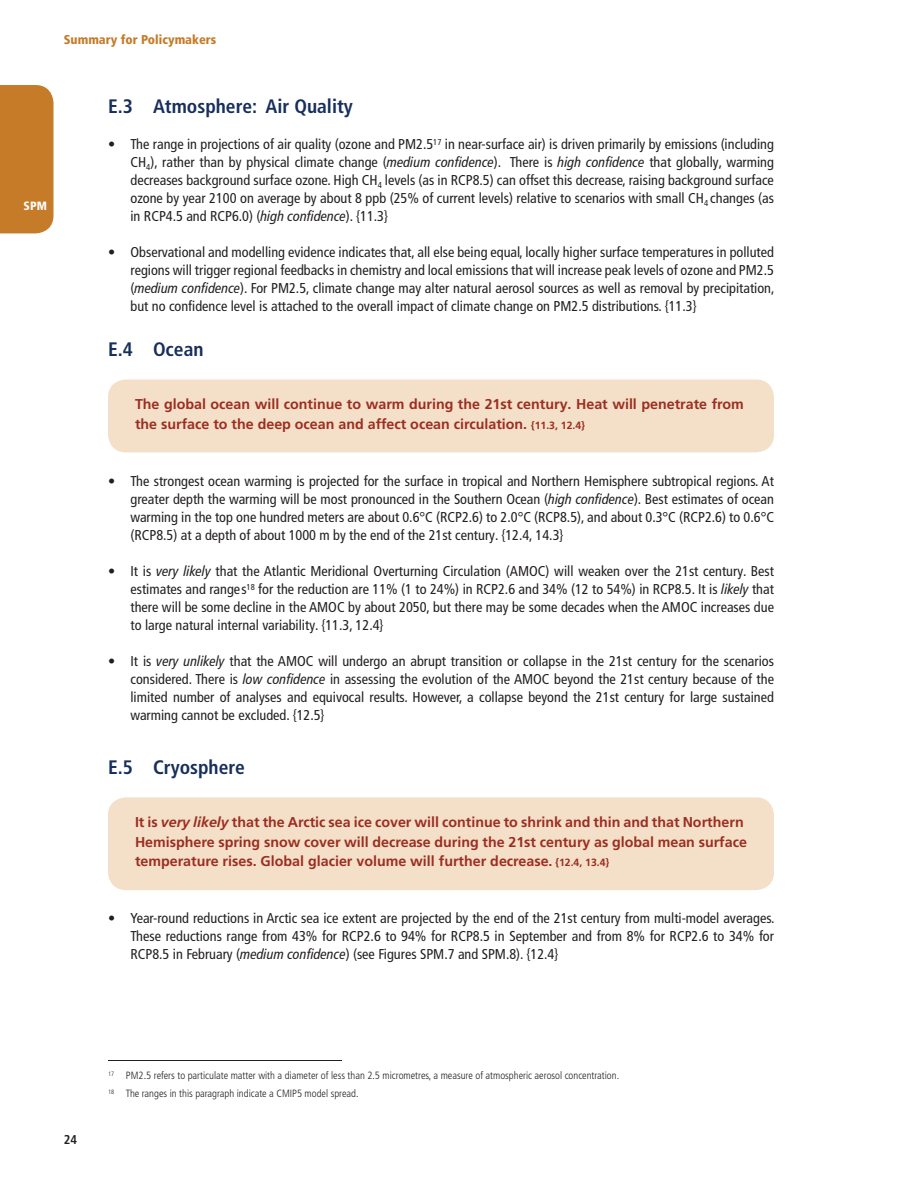
<style>
.page{position:relative;width:918px;height:1188px;background:#fff}
.page>*{position:absolute;margin:0;border:0;box-sizing:border-box;transform-origin:0 0}
.Subhead_1_1{font:700 condensed 19.5px "Frutiger LT Pro";color:#172f5b}
.Bulleted_Body{font:condensed 14.25px/18px "Frutiger LT Pro";color:#231f20;text-align:justify}
.SPM_TFE_Box_Body{font:700 14.25px/19.5px "Frutiger LT Pro";color:#9c2e21}
.t1{font:900 condensed 12.75px "Frutiger LT Pro";color:#c57b28}
.t2{font:700 condensed 12.75px "Frutiger LT Pro";color:#231f20}
.t3{font:900 condensed 12px "Frutiger LT Pro";color:#fff}
.Footnote{font:300 condensed 10.5px "Frutiger LT Pro";color:#231f20}
.s1{font-style:italic}
.s2{font-size:10.5px}
</style>
<div class="page">
<div style="left:0;top:85px;width:54px;height:148px;background:#c57b28"></div>
<div style="left:108px;top:380px;width:666px;height:72px;background:#f4e0c9;border-radius:18px"></div>
<div style="left:108px;top:797px;width:666px;height:93px;background:#f4e0c9;border-radius:18px"></div>
<hr style="left:108px;top:1060px;width:234px;height:1px;background:#231f20">
<p class="t1" style="left:64px;top:32px;width:154px">Summary for Policymakers</p>
<p class="t3" style="left:24px;top:199px;width:25px">SPM</p>
<p class="Subhead_1_1" style="left:108px;top:95px;width:246px">E.3 Atmosphere: Air Quality</p>
<p class="Bulleted_Body" style="left:130px;top:135px;width:645px;text-indent:-22px">• The range in projections of air quality (ozone and PM2.5<sup>17</sup> in near-surface air) is driven primarily by emissions (including CH<sub>4</sub>), rather than by physical climate change (<span class="s1">medium confidence</span>). There is <span class="s1">high confidence</span> that globally, warming decreases background surface ozone. High CH<sub>4</sub> levels (as in RCP8.5) can offset this decrease, raising background surface ozone by year 2100 on average by about 8 ppb (25% of current levels) relative to scenarios with small CH<sub>4</sub> changes (as in RCP4.5 and RCP6.0) (<span class="s1">high confidence</span>). {11.3}</p>
<p class="Bulleted_Body" style="left:130px;top:243px;width:646px;text-indent:-22px">• Observational and modelling evidence indicates that, all else being equal, locally higher surface temperatures in polluted regions will trigger regional feedbacks in chemistry and local emissions that will increase peak levels of ozone and PM2.5 (<span class="s1">medium confidence</span>). For PM2.5, climate change may alter natural aerosol sources as well as removal by precipitation, but no confidence level is attached to the overall impact of climate change on PM2.5 distributions. {11.3}</p>
<p class="Subhead_1_1" style="left:108px;top:338px;width:97px">E.4 Ocean</p>
<p class="SPM_TFE_Box_Body" style="left:135px;top:394px;width:610px">The global ocean will continue to warm during the 21st century. Heat will penetrate from the surface to the deep ocean and affect ocean circulation. <span class="s2">{11.3, 12.4}</span></p>
<p class="Bulleted_Body" style="left:130px;top:472px;width:645px;text-indent:-22px">• The strongest ocean warming is projected for the surface in tropical and Northern Hemisphere subtropical regions. At greater depth the warming will be most pronounced in the Southern Ocean (<span class="s1">high confidence</span>). Best estimates of ocean warming in the top one hundred meters are about 0.6°C (RCP2.6) to 2.0°C (RCP8.5), and about 0.3°C (RCP2.6) to 0.6°C (RCP8.5) at a depth of about 1000 m by the end of the 21st century. {12.4, 14.3}</p>
<p class="Bulleted_Body" style="left:130px;top:562px;width:645px;text-indent:-22px">• It is <span class="s1">very likely</span> that the Atlantic Meridional Overturning Circulation (AMOC) will weaken over the 21st century. Best estimates and ranges<sup>18</sup> for the reduction are 11% (1 to 24%) in RCP2.6 and 34% (12 to 54%) in RCP8.5. It is <span class="s1">likely</span> that there will be some decline in the AMOC by about 2050, but there may be some decades when the AMOC increases due to large natural internal variability. {11.3, 12.4}</p>
<p class="Bulleted_Body" style="left:130px;top:652px;width:645px;text-indent:-22px">• It is <span class="s1">very unlikely</span> that the AMOC will undergo an abrupt transition or collapse in the 21st century for the scenarios considered. There is <span class="s1">low confidence</span> in assessing the evolution of the AMOC beyond the 21st century because of the limited number of analyses and equivocal results. However, a collapse beyond the 21st century for large sustained warming cannot be excluded. {12.5}</p>
<p class="Subhead_1_1" style="left:108px;top:756px;width:138px">E.5 Cryosphere</p>
<p class="SPM_TFE_Box_Body" style="left:135px;top:812px;width:613px">It is <span class="s1">very likely</span> that the Arctic sea ice cover will continue to shrink and thin and that Northern<br>Hemisphere spring snow cover will decrease during the 21st century as global mean surface temperature rises. Global glacier volume will further decrease. <span class="s2">{12.4, 13.4}</span></p>
<p class="Bulleted_Body" style="left:130px;top:909px;width:646px;text-indent:-22px">• Year-round reductions in Arctic sea ice extent are projected by the end of the 21st century from multi-model averages.<br>These reductions range from 43% for RCP2.6 to 94% for RCP8.5 in September and from 8% for RCP2.6 to 34% for RCP8.5 in February (<span class="s1">medium confidence</span>) (see Figures SPM.7 and SPM.8). {12.4}</p>
<p class="t2" style="left:64px;top:1132px;width:15px">24</p>
<p class="Footnote" style="left:108px;top:1069px;width:513px"><sup>17</sup> PM2.5 refers to particulate matter with a diameter of less than 2.5 micrometres, a measure of atmospheric aerosol concentration.</p>
<p class="Footnote" style="left:108px;top:1087px;width:252px"><sup>18</sup> The ranges in this paragraph indicate a CMIP5 model spread.</p>
</div>
